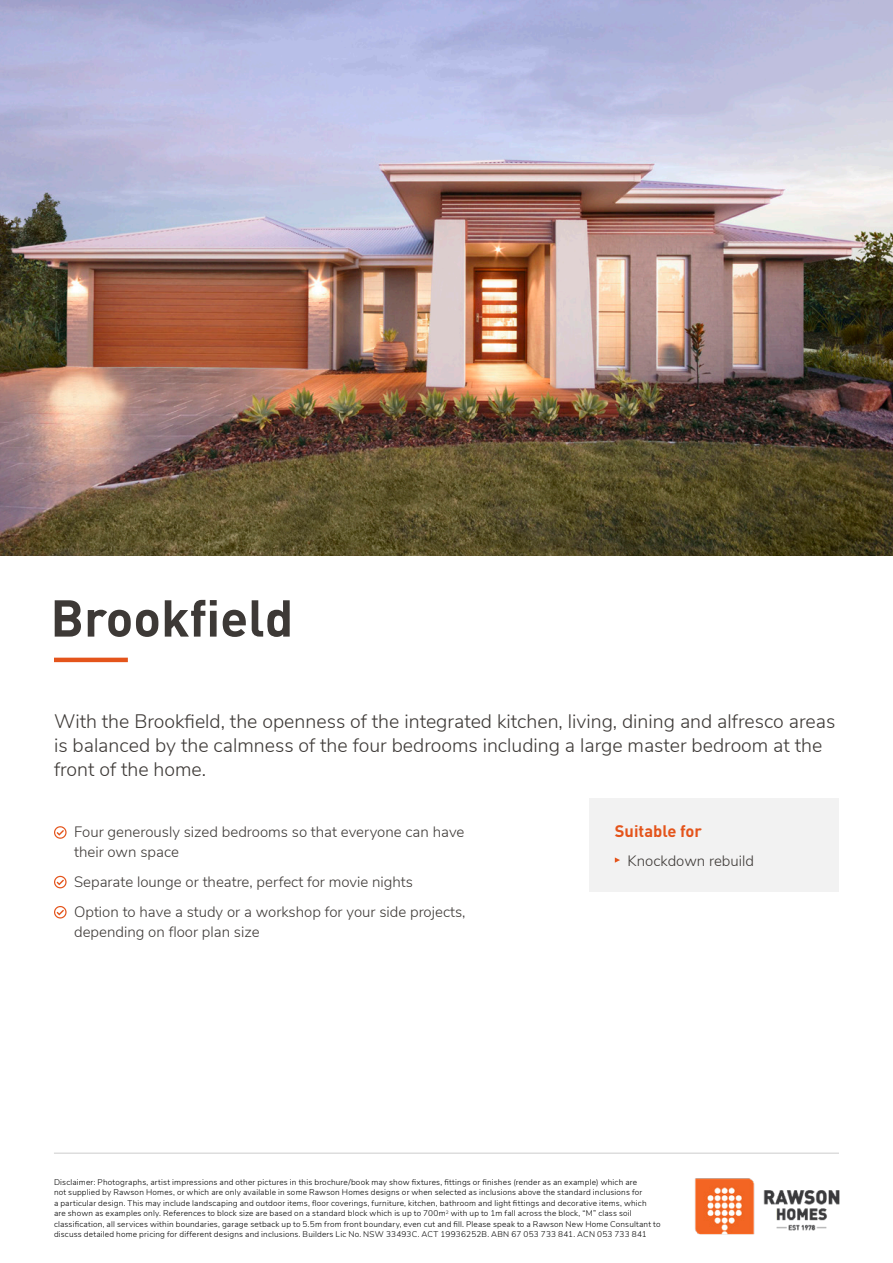
<style>
.page{position:relative;width:893px;height:1263px;background:#fff}
.page>*{position:absolute;margin:0;border:0;box-sizing:border-box;transform-origin:0 0}
._34pt_DIN_Bold{font:700 51px "DIN";color:#3d3936}
._13_16_Nunito_Light{font:300 19.5px/24px "Nunito Sans";color:#3d3936}
._11pt_DIN_Bold_Orang{font:700 16.5px "DIN";color:#e4541b}
._10_13_Nunito_Light{font:300 15px/19.5px "Nunito Sans";color:#3d3936}
.t1{font:300 8.25px/10.5px "Nunito Sans";letter-spacing:.02em;color:#000}
</style>
<div class="page">
<div style="left:589px;top:798px;width:250px;height:93px;background:#f2f2f2"></div>
<img style="left:0;top:0;width:893px;height:556px">
<svg style="left:54px;top:826px;width:13px;height:13px"></svg>
<svg style="left:54px;top:876px;width:13px;height:12px"></svg>
<svg style="left:54px;top:906px;width:13px;height:12px"></svg>
<svg style="left:615px;top:857px;width:5px;height:6px"></svg>
<hr style="left:54px;top:658px;width:74px;height:4px;background:#e4541b">
<hr style="left:54px;top:1153px;width:785px;height:1px;background:#ccc">
<img style="left:695px;top:1178px;width:144px;height:57px">
<p class="_34pt_DIN_Bold" style="left:50px;top:585px;width:244px">Brookfield</p>
<p class="_13_16_Nunito_Light" style="left:54px;top:707px;width:783px">With the Brookfield, the openness of the integrated kitchen, living, dining and alfresco areas is balanced by the calmness of the four bedrooms including a large master bedroom at the front of the home.</p>
<p class="_10_13_Nunito_Light" style="left:74px;top:821px;width:392px">Four generously sized bedrooms so that everyone can have their own space</p>
<p class="_10_13_Nunito_Light" style="left:74px;top:871px;width:340px">Separate lounge or theatre, perfect for movie nights</p>
<p class="_10_13_Nunito_Light" style="left:74px;top:901px;width:393px">Option to have a study or a workshop for your side projects, depending on floor plan size</p>
<p class="_11pt_DIN_Bold_Orang" style="left:615px;top:820px;width:89px">Suitable for</p>
<p class="_10_13_Nunito_Light" style="left:628px;top:850px;width:128px">Knockdown rebuild</p>
<p class="t1" style="left:54px;top:1176px;width:608px">Disclaimer: Photographs, artist impressions and other pictures in this brochure/book may show fixtures, fittings or finishes (render as an example) which are<br>not supplied by Rawson Homes, or which are only available in some Rawson Homes designs or when selected as inclusions above the standard inclusions for<br>a particular design. This may include landscaping and outdoor items, floor coverings, furniture, kitchen, bathroom and light fittings and decorative items, which<br>are shown as examples only. References to block size are based on a standard block which is up to 700m<sup>2</sup> with up to 1m fall across the block, “M” class soil classification, all services within boundaries, garage setback up to 5.5m from front boundary, even cut and fill. Please speak to a Rawson New Home Consultant to discuss detailed home pricing for different designs and inclusions. Builders Lic No. NSW 33493C. ACT 19936252B. ABN 67 053 733 841. ACN 053 733 841</p>
</div>
